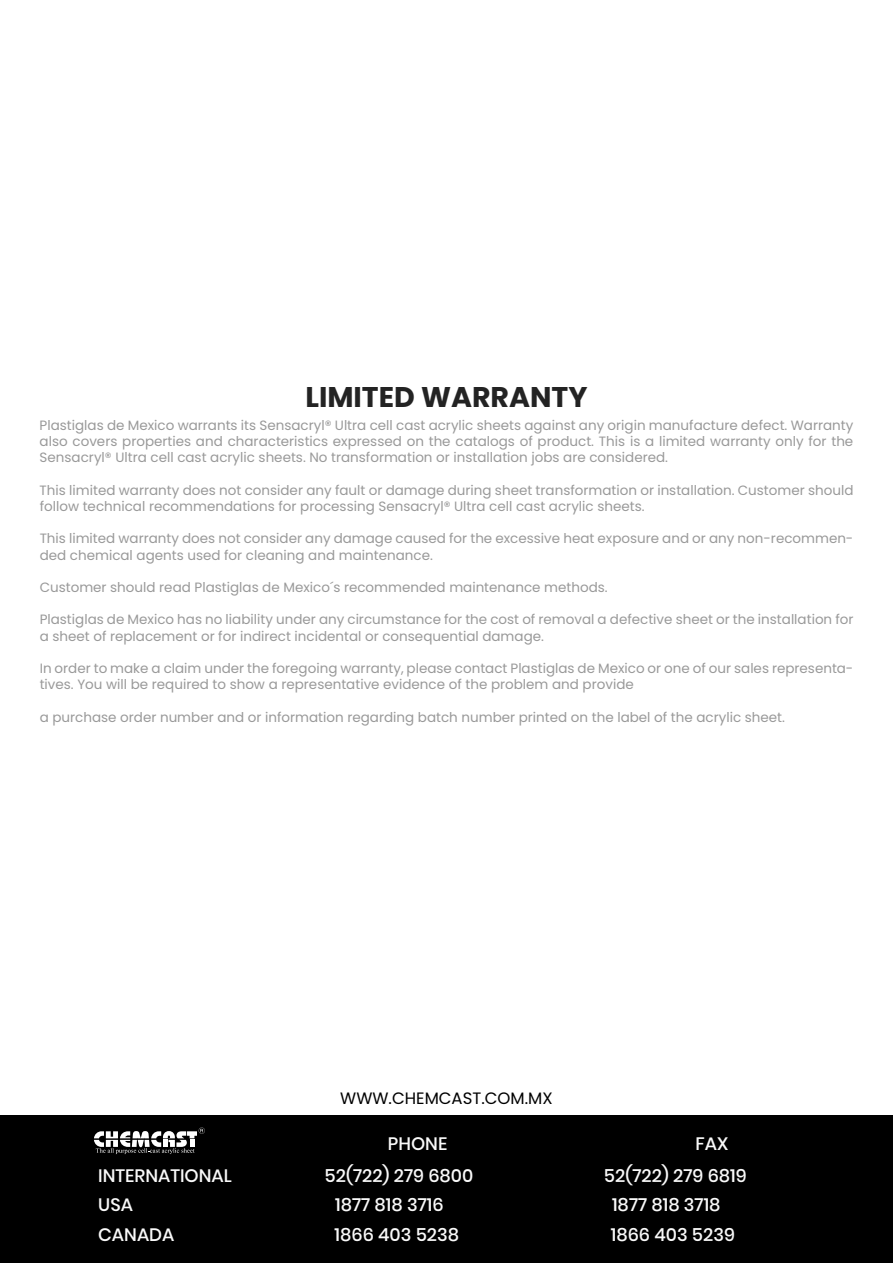
<style>
.page{position:relative;width:893px;height:1263px;background:#fff}
.page>*{position:absolute;margin:0;border:0;box-sizing:border-box;transform-origin:0 0}
.t1{font:700 28.5px "Poppins";color:#232323}
.t2{font:500 18px "Poppins";color:#f9f9f9}
.t3{font:16.5px "Poppins";color:#000}
.t4{font:13.5px/16.2px "Poppins";color:#999}
</style>
<div class="page">
<div style="left:0;top:1116px;width:893px;height:147px;background:#000"></div>
<svg style="left:94px;top:1127px;width:111px;height:27px"></svg>
<h1 class="t1" style="left:305px;top:381px;width:284px">LIMITED WARRANTY</h1>
<p class="t4" style="left:40px;top:417px;width:815px;text-align:justify">Plastiglas de Mexico warrants its Sensacryl® Ultra cell cast acrylic sheets against any origin manufacture defect. Warranty also covers properties and characteristics expressed on the catalogs of product. This is a limited warranty only for the Sensacryl® Ultra cell cast acrylic sheets. No transformation or installation jobs are considered.</p>
<p class="t4" style="left:40px;top:482px;width:815px">This limited warranty does not consider any fault or damage during sheet transformation or installation. Customer should follow technical recommendations for processing Sensacryl® Ultra cell cast acrylic sheets.</p>
<p class="t4" style="left:40px;top:531px;width:815px">This limited warranty does not consider any damage caused for the excessive heat exposure and or any non-recommen&shy;ded chemical agents used for cleaning and maintenance.</p>
<p class="t4" style="left:40px;top:579px;width:569px">Customer should read Plastiglas de Mexico´s recommended maintenance methods.</p>
<p class="t4" style="left:40px;top:612px;width:815px">Plastiglas de Mexico has no liability under any circumstance for the cost of removal a defective sheet or the installation for a sheet of replacement or for indirect incidental or consequential damage.</p>
<p class="t4" style="left:40px;top:660px;width:815px">In order to make a claim under the foregoing warranty, please contact Plastiglas de Mexico or one of our sales representa&shy;tives. You will be required to show a representative evidence of the problem and provide</p>
<p class="t4" style="left:40px;top:709px;width:747px">a purchase order number and or information regarding batch number printed on the label of the acrylic sheet.</p>
<p class="t3" style="left:340px;top:1088px;width:214px">WWW.CHEMCAST.COM.MX</p>
<h2 class="t2" style="left:388px;top:1133px;width:61px">PHONE</h2>
<h2 class="t2" style="left:695px;top:1133px;width:34px">FAX</h2>
<h2 class="t2" style="left:98px;top:1165px;width:135px">INTERNATIONAL</h2>
<h2 class="t2" style="left:325px;top:1165px;width:150px">52(722) 279 6800</h2>
<h2 class="t2" style="left:604px;top:1165px;width:144px">52(722) 279 6819</h2>
<h2 class="t2" style="left:98px;top:1194px;width:36px">USA</h2>
<h2 class="t2" style="left:335px;top:1194px;width:110px">1877 818 3716</h2>
<h2 class="t2" style="left:612px;top:1194px;width:110px">1877 818 3718</h2>
<h2 class="t2" style="left:98px;top:1224px;width:78px">CANADA</h2>
<h2 class="t2" style="left:335px;top:1224px;width:126px">1866 403 5238</h2>
<h2 class="t2" style="left:611px;top:1224px;width:126px">1866 403 5239</h2>
</div>
